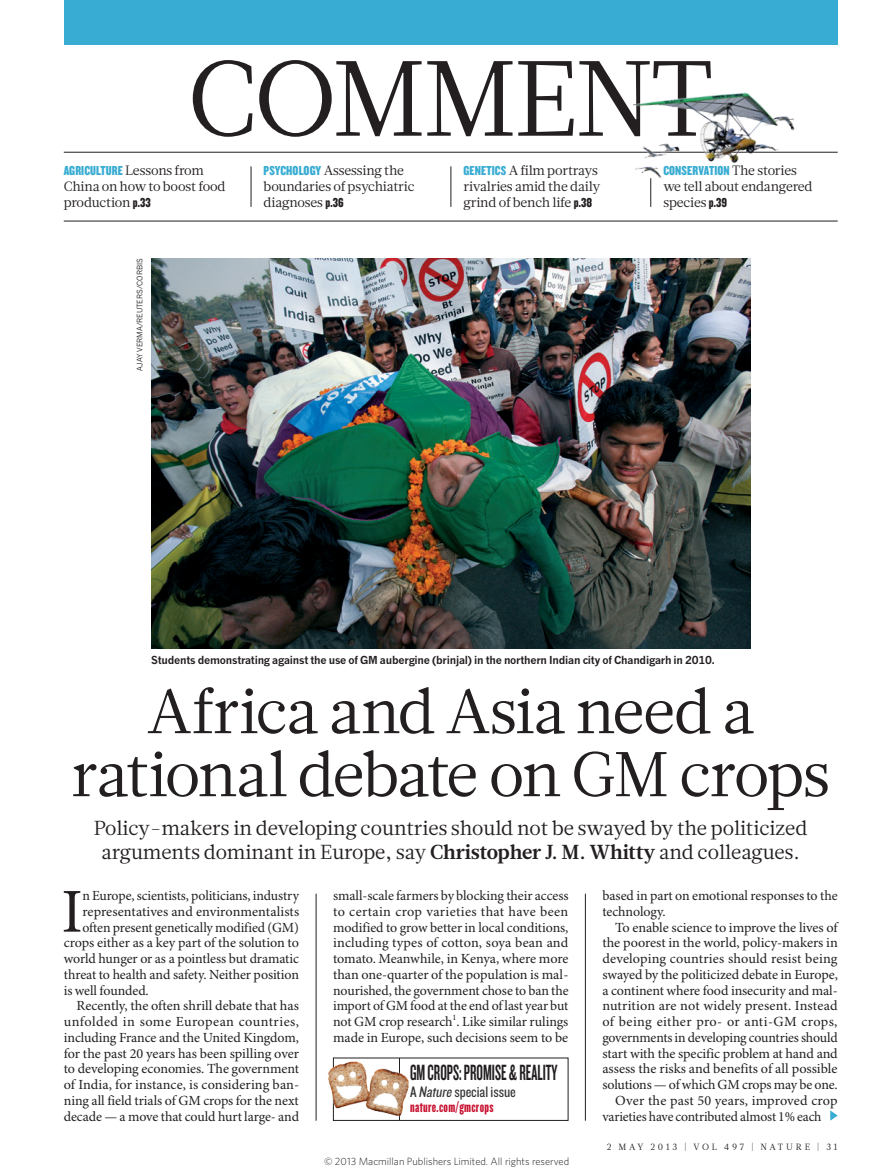
<style>
.page{position:relative;width:893px;height:1174px;background:#fff}
.page>*{position:absolute;margin:0;border:0;box-sizing:border-box;transform-origin:0 0}
.SECTION_HEADING{font:106.5px "Glosa Math";letter-spacing:-.025em;color:#231f20}
.HEAD_42{font:63px/63px "Glosa Math";letter-spacing:-.035em;color:#231f20;text-align:center}
.BODY_DROP_CAP{font:62.4px "Minion Pro";color:#231f20}
.t1{font:22.95px "Knockout 48 Featherweight";color:#231f20;scale:.75 1}
.INTRO{font:20.25px/23.7px "Glosa Math";letter-spacing:-.01em;color:#231f20;text-align:center}
.t2{font:15.75px "Knockout 29 Junior Ltweight";letter-spacing:-.005em;color:#363536}
.t3{font:15px "Knockout 68 Full Featherwt";letter-spacing:.02em;color:#c7112f}
.BODY_INDENT{font:13.95px/15.8px "Minion Pro";letter-spacing:-.005em;color:#231f20;text-align:justify}
.BODY_DROP_CAP-2{font:13.95px "Minion Pro";letter-spacing:-.005em;color:#231f20}
.MINI_TOC_TEXT{font:13.5px/15.8px "Glosa Math";letter-spacing:-.01em;color:#231f20}
.PIC_CAPTION{font:700 10.8px "News Gothic MTOT";letter-spacing:-.02em;color:#231f20}
.t4{font:300 10.5px "Whitney";color:#231f20}
.t5{font:9px "Glosa Math";letter-spacing:.3em;color:#231f20}
.PIC_CREDIT{font:7.5px "News Gothic MTOT";color:#231f20}
.s1{font-family:"Knockout 69 Full Liteweight";color:#38acd2}
.s2{font-family:"Knockout 69 Full Liteweight"}
.s3{font-weight:700}
.s4{font-style:italic}
</style>
<div class="page">
<hr style="left:64px;top:152px;width:774px;height:1px;background:#231f20">
<svg style="left:650px;top:192px;width:1px;height:15px"></svg>
<img style="left:628px;top:92px;width:177px;height:100px">
<svg style="left:830px;top:1110px;width:8px;height:10px"></svg>
<img style="left:151px;top:258px;width:599px;height:390px">
<div style="left:64px;top:0;width:774px;height:45px;background:#38acd2"></div>
<hr style="left:64px;top:221px;width:774px;height:1px;background:#231f20">
<hr style="left:251px;top:166px;width:1px;height:41px;background:#231f20">
<hr style="left:451px;top:166px;width:1px;height:41px;background:#231f20">
<hr style="left:585px;top:893px;width:1px;height:227px;background:#231f20">
<hr style="left:316px;top:893px;width:1px;height:227px;background:#231f20">
<img style="left:328px;top:1057px;width:83px;height:63px">
<p class="SECTION_HEADING" style="left:187px;top:29px;width:528px">COMMENT</p>
<p class="MINI_TOC_TEXT" style="left:663px;top:163px;width:151px"><span class="s1">CONSERVATION</span> The stories we tell about endangered species <span class="s2">p.39</span></p>
<p class="MINI_TOC_TEXT" style="left:64px;top:163px;width:163px"><span class="s1">AGRICULTURE</span> Lessons from<br>China on how to boost food production <span class="s2">p.33</span></p>
<p class="MINI_TOC_TEXT" style="left:264px;top:163px;width:152px"><span class="s1">PSYCHOLOGY</span> Assessing the boundaries of psychiatric diagnoses <span class="s2">p.36</span></p>
<p class="MINI_TOC_TEXT" style="left:463px;top:163px;width:138px"><span class="s1">GENETICS</span> A film portrays rivalries amid the daily grind of bench life <span class="s2">p.38</span></p>
<p class="PIC_CREDIT" style="left:135px;top:370px;width:114px;rotate:-90deg">AJAY VERMA/REUTERS/CORBIS</p>
<p class="PIC_CAPTION" style="left:151px;top:653px;width:565px">Students demonstrating against the use of GM aubergine (brinjal) in the northern Indian city of Chandigarh in 2010.</p>
<p class="HEAD_42" style="left:71px;top:680px;width:760px">Africa and Asia need a rational debate on GM crops</p>
<p class="INTRO" style="left:94px;top:816px;width:715px">Policy-makers in developing countries should not be swayed by the politicized arguments dominant in Europe, say <span class="s3">Christopher J. M. Whitty</span> and colleagues.</p>
<p class="BODY_INDENT" style="left:602px;top:888px;width:237px">based in part on emotional responses to the technology.</p>
<p class="BODY_INDENT" style="left:602px;top:920px;width:237px;text-indent:13px">To enable science to improve the lives of the poorest in the world, policy-makers in developing countries should resist being swayed by the politicized debate in Europe, a continent where food insecurity and mal&shy;nutrition are not widely present. Instead of being either pro- or anti-GM crops, governments in developing countries should start with the specific problem at hand and assess the risks and benefits of all possible solutions — of which GM crops may be one.</p>
<p class="BODY_INDENT" style="left:602px;top:1093px;width:237px;text-indent:13px">Over the past 50 years, improved crop varieties have contributed almost 1% each</p>
<p class="BODY_DROP_CAP" style="left:61px;top:874px;width:23px">I</p>
<p class="BODY_DROP_CAP-2" style="left:82px;top:887px;width:218px">n Europe, scientists, politicians, industry</p>
<p class="BODY_INDENT" style="left:333px;top:888px;width:237px">small-scale farmers by blocking their access to certain crop varieties that have been modified to grow better in local conditions, including types of cotton, soya bean and tomato. Meanwhile, in Kenya, where more than one-quarter of the population is mal&shy;nourished, the government chose to ban the import of GM food at the end of last year but not GM crop research<sup>1</sup>. Like similar rulings made in Europe, such decisions seem to be</p>
<p class="BODY_DROP_CAP-2" style="left:82px;top:903px;width:218px">representatives and environmentalists</p>
<p class="BODY_DROP_CAP-2" style="left:82px;top:918px;width:218px">often present genetically modified (GM)</p>
<p class="BODY_DROP_CAP-2" style="left:64px;top:934px;width:237px">crops either as a key part of the solution to</p>
<p class="BODY_DROP_CAP-2" style="left:64px;top:950px;width:237px">world hunger or as a pointless but dramatic</p>
<p class="BODY_DROP_CAP-2" style="left:64px;top:966px;width:237px">threat to health and safety. Neither position</p>
<p class="BODY_DROP_CAP-2" style="left:64px;top:981px;width:87px">is well founded.</p>
<p class="BODY_INDENT" style="left:64px;top:998px;width:237px;text-indent:13px">Recently, the often shrill debate that has unfolded in some European countries, including France and the United Kingdom, for the past 20 years has been spilling over to developing economies. The government of India, for instance, is considering ban&shy;ning all field trials of GM crops for the next decade — a move that could hurt large- and</p>
<p class="t1" style="left:410px;top:1058px;width:198px">GM CROPS: PROMISE &amp; REALITY</p>
<p class="t2" style="left:410px;top:1081px;width:107px">A <span class="s4">Nature</span>special issue</p>
<p class="t3" style="left:410px;top:1097px;width:85px">nature.com/gmcrops</p>
<p class="t4" style="left:324px;top:1154px;width:247px">© 2013 Macmillan Publishers Limited. All rights reserved</p>
<p class="t5" style="left:607px;top:1141px;width:232px">2 MAY 2013 | VOL 497 | NATURE | 31</p>
</div>
